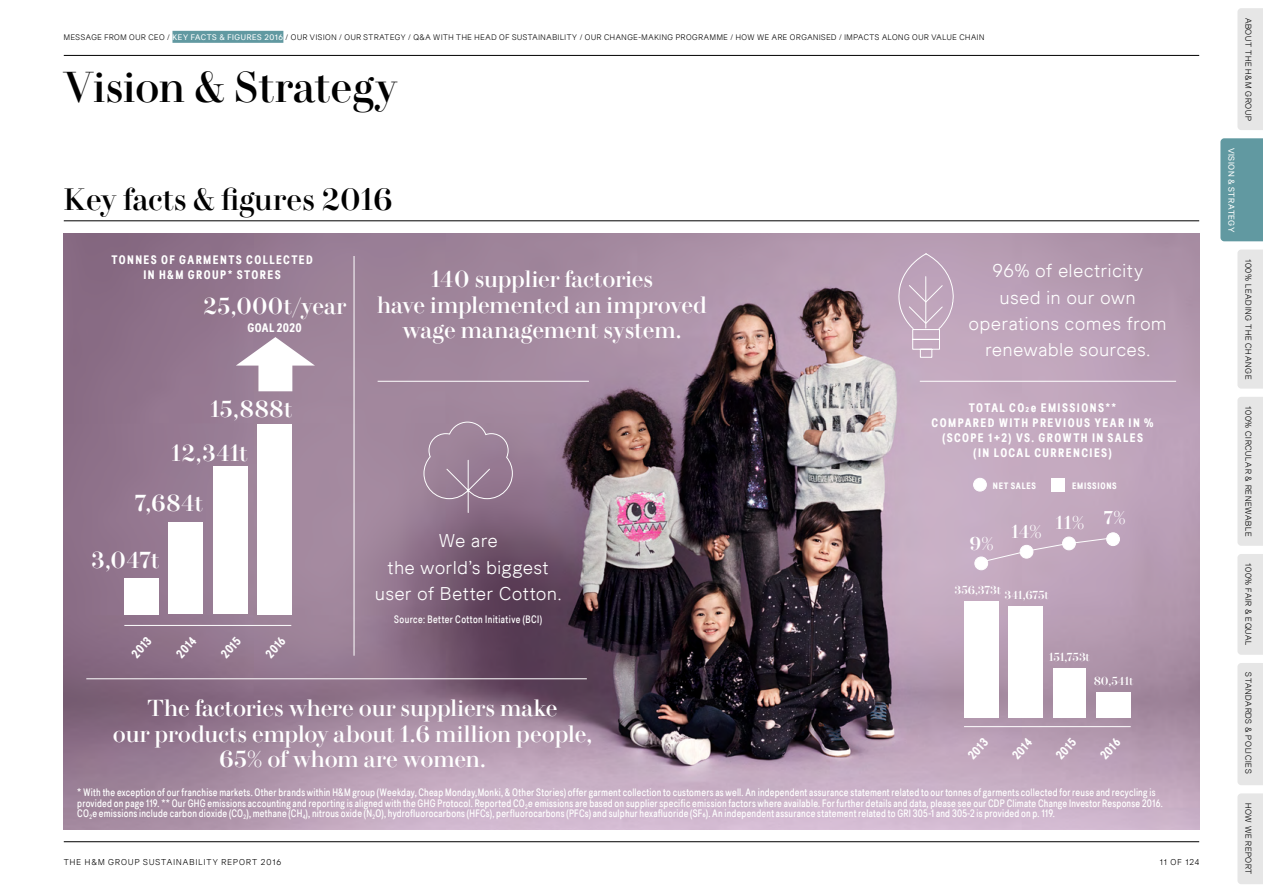
<style>
.page{position:relative;width:1263px;height:893px;background:#fff}
.page>*{position:absolute;margin:0;border:0;box-sizing:border-box;transform-origin:0 0}
.t1{font:42px "HM Amperserif";letter-spacing:-.005em;color:#000}
.t2{font:30px "HM Amperserif";letter-spacing:-.015em;color:#000}
.t3{font:22.5px/25.5px "HM Amperserif";letter-spacing:-.01em;color:#fff;text-align:center}
.t4{font:22.5px "HM Amperserif";letter-spacing:.01em;color:#fff}
.t5{font:300 18px/26.2px "HM Ampersand";letter-spacing:.045em;color:#fff;text-align:center}
.t6{font:18px "HM Amperserif";color:#fff}
.t7{font:700 condensed 12px/15px "HM Ampersand";letter-spacing:.115em;color:#fff;text-align:center}
.t8{font:700 condensed 12px "HM Ampersand";letter-spacing:.03em;color:#fff}
.t9{font:11.25px "HM Amperserif";letter-spacing:-.025em;color:#fff}
.t10{font:condensed 10.5px/10.5px "HM Ampersand";letter-spacing:.02em;color:#fff}
.t11{font:condensed 10.5px "HM Ampersand";letter-spacing:.04em;color:#fff}
.t12{font:700 condensed 9px "HM Ampersand";letter-spacing:.08em;color:#fff}
.t13{font:300 8.25px "HM Ampersand";letter-spacing:.09em;color:#000}
.t14{font:300 8.25px "HM Ampersand";letter-spacing:.135em;color:#000}
.t15{font:8.25px "HM Ampersand";letter-spacing:.065em;color:#fff}
.t16{font:300 7.8px "HM Ampersand";letter-spacing:.08em;color:#000}
.s1{font-weight:400;color:#fff}
</style>
<div class="page">
<hr style="left:64px;top:841px;width:1135px;height:1px;background:#000">
<hr style="left:64px;top:221px;width:1135px;height:1px;background:#000">
<hr style="left:64px;top:55px;width:1135px;height:1px;background:#000">
<div style="left:1237px;top:793px;width:26px;height:91px;background:#e6e6e6"></div>
<div style="left:1237px;top:8px;width:26px;height:122px;background:#e6e6e6"></div>
<div style="left:1237px;top:663px;width:26px;height:122px;background:#e6e6e6"></div>
<div style="left:1237px;top:250px;width:26px;height:139px;background:#e6e6e6"></div>
<div style="left:1237px;top:397px;width:26px;height:149px;background:#e6e6e6"></div>
<div style="left:1237px;top:554px;width:26px;height:101px;background:#e6e6e6"></div>
<div style="left:1220px;top:138px;width:43px;height:103px;background:#6199a1"></div>
<img style="left:64px;top:233px;width:1135px;height:596px">
<hr style="left:124px;top:625px;width:167px;height:1px;background:#fff">
<div style="left:257px;top:424px;width:34px;height:190px;background:#fff"></div>
<div style="left:213px;top:467px;width:34px;height:147px;background:#fff"></div>
<div style="left:169px;top:522px;width:34px;height:92px;background:#fff"></div>
<div style="left:124px;top:578px;width:34px;height:36px;background:#fff"></div>
<svg style="left:236px;top:337px;width:79px;height:54px"></svg>
<hr style="left:86px;top:678px;width:501px;height:1px;background:#fff">
<hr style="left:378px;top:381px;width:211px;height:1px;background:#fff">
<hr style="left:920px;top:381px;width:256px;height:1px;background:#fff">
<hr style="left:354px;top:256px;width:1px;height:400px;background:#fff">
<svg style="left:423px;top:421px;width:90px;height:92px;background:#9c8298"></svg>
<svg style="left:898px;top:253px;width:56px;height:105px;background:#c4abc1"></svg>
<hr style="left:964px;top:726px;width:167px;height:1px;background:#fff">
<div style="left:1051px;top:478px;width:14px;height:13px;background:#fff"></div>
<div style="left:975px;top:557px;width:13px;height:13px;background:#fff;border-radius:50%"></div>
<div style="left:974px;top:557px;width:14px;height:13px;border:1px solid #fff;border-radius:50%"></div>
<div style="left:973px;top:478px;width:13px;height:13px;background:#fff;border-radius:50%"></div>
<div style="left:973px;top:478px;width:14px;height:13px;border:1px solid #fff;border-radius:50%"></div>
<div style="left:1107px;top:533px;width:12px;height:13px;background:#fff;border-radius:50%"></div>
<div style="left:1106px;top:532px;width:14px;height:14px;border:1px solid #fff;border-radius:50%"></div>
<div style="left:964px;top:602px;width:34px;height:116px;background:#fff"></div>
<div style="left:1053px;top:669px;width:33px;height:49px;background:#fff"></div>
<div style="left:1096px;top:692px;width:34px;height:26px;background:#fff"></div>
<div style="left:1009px;top:607px;width:34px;height:111px;background:#fff"></div>
<svg style="left:978px;top:537px;width:139px;height:26px;background:#cbb4c7"></svg>
<div style="left:172px;top:31px;width:111px;height:12px;background:#6199a1"></div>
<p class="t16" style="left:64px;top:31px;width:922px">MESSAGE FROM OUR CEO / <span class="s1">KEY FACTS &amp; FIGURES 2016</span> / OUR VISION / OUR STRATEGY / Q&amp;A WITH THE HEAD OF SUSTAINABILITY / OUR CHANGE-MAKING PROGRAMME / HOW WE ARE ORGANISED / IMPACTS ALONG OUR VALUE CHAIN</p>
<h1 class="t1" style="left:64px;top:61px;width:335px">Vision &amp; Strategy</h1>
<h2 class="t2" style="left:64px;top:181px;width:331px">Key facts &amp; figures 2016</h2>
<p class="t7" style="left:111px;top:251px;width:203px">TONNES OF GARMENTS COLLECTED<br>IN H&amp;M GROUP* STORES</p>
<h3 class="t4" style="left:203px;top:292px;width:145px">25,000t/year</h3>
<p class="t8" style="left:247px;top:319px;width:56px">GOAL 2020</p>
<h3 class="t3" style="left:210px;top:396px;width:84px">15,888t</h3>
<h3 class="t3" style="left:171px;top:440px;width:78px">12,341t</h3>
<h3 class="t3" style="left:135px;top:490px;width:70px">7,684t</h3>
<h3 class="t3" style="left:91px;top:547px;width:70px">3,047t</h3>
<p class="t7" style="left:128px;top:650px;width:25px;rotate:-48deg">2013</p>
<p class="t7" style="left:172px;top:650px;width:25px;rotate:-48deg">2014</p>
<p class="t7" style="left:217px;top:650px;width:25px;rotate:-48deg">2015</p>
<p class="t7" style="left:262px;top:650px;width:25px;rotate:-48deg">2016</p>
<h3 class="t3" style="left:377px;top:266px;width:331px">140 supplier factories<br>have implemented an improved wage management system.</h3>
<h3 class="t5" style="left:375px;top:527px;width:187px">We are<br>the world’s biggest user of Better Cotton.</h3>
<p class="t11" style="left:394px;top:612px;width:149px">Source: Better Cotton Initiative (BCI)</p>
<h3 class="t3" style="left:113px;top:695px;width:481px">The factories where our suppliers make<br>our products employ about 1.6 million people,<br>65% of whom are women.</h3>
<h3 class="t5" style="left:969px;top:257px;width:199px">96% of electricity<br>used in our own operations comes from renewable sources.</h3>
<p class="t7" style="left:932px;top:399px;width:223px">TOTAL CO2e EMISSIONS**<br>COMPARED WITH PREVIOUS YEAR IN % (SCOPE 1+2) VS. GROWTH IN SALES<br>(IN LOCAL CURRENCIES)</p>
<p class="t12" style="left:993px;top:479px;width:44px">NET SALES</p>
<p class="t12" style="left:1072px;top:479px;width:46px">EMISSIONS</p>
<h3 class="t6" style="left:1055px;top:511px;width:72px">11% 7%</h3>
<h3 class="t6" style="left:1011px;top:520px;width:32px">14%</h3>
<h3 class="t6" style="left:970px;top:533px;width:26px">9%</h3>
<p class="t9" style="left:954px;top:586px;width:96px">356,373t 341,675t</p>
<p class="t9" style="left:1049px;top:650px;width:43px">151,753t</p>
<p class="t9" style="left:1094px;top:673px;width:41px">80,541t</p>
<p class="t7" style="left:964px;top:752px;width:25px;rotate:-48deg">2013</p>
<p class="t7" style="left:1008px;top:752px;width:25px;rotate:-48deg">2014</p>
<p class="t7" style="left:1052px;top:752px;width:25px;rotate:-48deg">2015</p>
<p class="t7" style="left:1096px;top:752px;width:25px;rotate:-48deg">2016</p>
<p class="t10" style="left:77px;top:786px;width:1087px">* With the exception of our franchise markets. Other brands within H&amp;M group (Weekday, Cheap Monday,Monki, &amp; Other Stories) offer garment collection to customers as well. An independent assurance statement related to our tonnes of garments collected for reuse and recycling is provided on page 119. ** Our GHG emissions accounting and reporting is aligned with the GHG Protocol. Reported CO<sub>2</sub>e emissions are based on supplier specific emission factors where available. For further details and data, please see our CDP Climate Change Investor Response 2016.<br>CO<sub>2</sub>e emissions include carbon dioxide (CO<sub>2</sub>), methane (CH<sub>4</sub>), nitrous oxide (N<sub>2</sub>O), hydrofluorocarbons (HFCs), perfluorocarbons (PFCs) and sulphur hexafluoride (SF6). An independent assurance statement related to GRI 305-1 and 305-2 is provided on p. 119.</p>
<p class="t14" style="left:64px;top:856px;width:219px">THE H&amp;M GROUP SUSTAINABILITY REPORT 2016</p>
<p class="t13" style="left:1160px;top:856px;width:41px">11 OF 124</p>
<p class="t13" style="left:1254px;top:17px;width:105px;rotate:90deg">ABOUT THE H&amp;M GROUP</p>
<p class="t15" style="left:1237px;top:148px;width:86px;rotate:90deg">VISION &amp; STRATEGY</p>
<p class="t13" style="left:1254px;top:259px;width:122px;rotate:90deg">100% LEADING THE CHANGE</p>
<p class="t13" style="left:1254px;top:406px;width:132px;rotate:90deg">100% CIRCULAR &amp; RENEWABLE</p>
<p class="t13" style="left:1254px;top:563px;width:84px;rotate:90deg">100% FAIR &amp; EQUAL</p>
<p class="t13" style="left:1254px;top:672px;width:102px;rotate:90deg">STANDARDS &amp; POLICIES</p>
<p class="t13" style="left:1254px;top:803px;width:73px;rotate:90deg">HOW WE REPORT</p>
</div>
